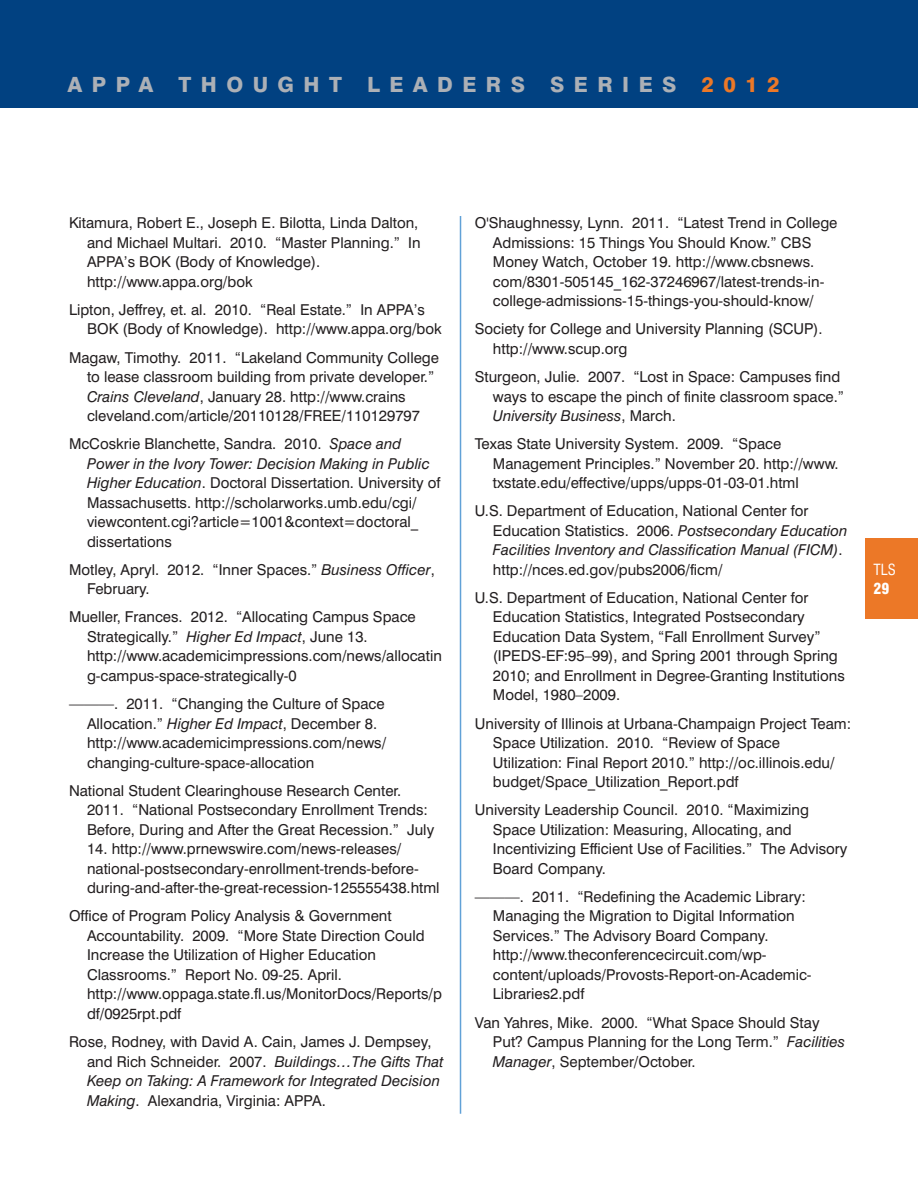
<style>
.page{position:relative;width:918px;height:1188px;background:#fff}
.page>*{position:absolute;margin:0;border:0;box-sizing:border-box;transform-origin:0 0}
.t1{font:800 21px "Swiss 721 BT";letter-spacing:.45em;color:#acb0b6}
.t2{font:15px/19.5px "Swiss 721 BT";color:#231f20}
.t3{font:condensed 15px "Swiss 721 BT";color:#fff}
.t4{font:900 condensed 15px "Swiss 721 BT";color:#fff}
.s1{color:#ec7827}
.s2{font-style:italic}
</style>
<div class="page">
<div style="left:0;top:0;width:918px;height:108px;background:#014181"></div>
<div style="left:866px;top:538px;width:52px;height:81px;background:#ec7827"></div>
<hr style="left:460px;top:216px;width:1px;height:898px;background:#61a1d7">
<h1 class="t1" style="left:68px;top:77px;width:713px">APPA THOUGHT LEADERS SERIES <span class="s1">2012</span></h1>
<p class="t2" style="left:87px;top:215px;width:335px;text-indent:-18px">Kitamura, Robert E., Joseph E. Bilotta, Linda Dalton, and Michael Multari. 2010. “Master Planning.” In APPA’s BOK (Body of Knowledge). http://www.appa.org/bok</p>
<p class="t2" style="left:87px;top:301px;width:356px;text-indent:-18px">Lipton, Jeffrey, et. al. 2010. “Real Estate.” In APPA’s<br>BOK (Body of Knowledge). http://www.appa.org/bok</p>
<p class="t2" style="left:87px;top:349px;width:353px;text-indent:-18px">Magaw, Timothy. 2011. “Lakeland Community College to lease classroom building from private developer.” <span class="s2">Crains Cleveland</span>, January 28. http://www.crains cleveland.com/article/20110128/FREE/110129797</p>
<p class="t2" style="left:87px;top:436px;width:355px;text-indent:-18px">McCoskrie Blanchette, Sandra. 2010. <span class="s2">Space and Power in the Ivory Tower: Decision Making in Public Higher Education</span>. Doctoral Dissertation. University of Massachusetts. http://scholarworks.umb.edu/cgi/ viewcontent.cgi?article=1001&amp;context=doctoral_ dissertations</p>
<p class="t2" style="left:87px;top:561px;width:349px;text-indent:-18px">Motley, Apryl. 2012. “Inner Spaces.” <span class="s2">Business Officer</span>,<br>February.</p>
<p class="t2" style="left:87px;top:609px;width:356px;text-indent:-18px">Mueller, Frances. 2012. “Allocating Campus Space Strategically.” <span class="s2">Higher Ed Impact</span>, June 13. http://www.academicimpressions.com/news/allocatin g-campus-space-strategically-0</p>
<p class="t2" style="left:87px;top:696px;width:301px;text-indent:-18px">———. 2011. “Changing the Culture of Space Allocation.” <span class="s2">Higher Ed Impact</span>, December 8. http://www.academicimpressions.com/news/ changing-culture-space-allocation</p>
<p class="t2" style="left:87px;top:782px;width:349px;text-indent:-18px">National Student Clearinghouse Research Center.<br>2011. “National Postsecondary Enrollment Trends:<br>Before, During and After the Great Recession.” July</p>
<p class="t2" style="left:87px;top:841px;width:354px">14. http://www.prnewswire.com/news-releases/ national-postsecondary-enrollment-trends-before&shy;during-and-after-the-great-recession-125555438.html</p>
<p class="t2" style="left:87px;top:908px;width:356px;text-indent:-18px">Office of Program Policy Analysis &amp; Government Accountability. 2009. “More State Direction Could Increase the Utilization of Higher Education Classrooms.” Report No. 09-25. April. http://www.oppaga.state.fl.us/MonitorDocs/Reports/p df/0925rpt.pdf</p>
<p class="t2" style="left:87px;top:1033px;width:358px;text-indent:-18px">Rose, Rodney, with David A. Cain, James J. Dempsey, and Rich Schneider. 2007. <span class="s2">Buildings…The Gifts That Keep on Taking: A Framework for Integrated Decision Making</span>. Alexandria, Virginia: APPA.</p>
<p class="t2" style="left:475px;top:215px;width:364px;text-align:center">O'Shaughnessy, Lynn. 2011. “Latest Trend in College Admissions: 15 Things You Should Know.” CBS Money Watch, October 19. http://www.cbsnews. com/8301-505145_162-37246967/latest-trends-in&shy;college-admissions-15-things-you-should-know/</p>
<p class="t2" style="left:493px;top:321px;width:331px;text-indent:-18px">Society for College and University Planning (SCUP). http://www.scup.org</p>
<p class="t2" style="left:493px;top:368px;width:353px;text-indent:-18px">Sturgeon, Julie. 2007. “Lost in Space: Campuses find ways to escape the pinch of finite classroom space.”<br><span class="s2">University Business</span>, March.</p>
<p class="t2" style="left:493px;top:436px;width:347px;text-indent:-18px">Texas State University System. 2009. “Space<br>Management Principles.” November 20. http://www. txstate.edu/effective/upps/upps-01-03-01.html</p>
<p class="t2" style="left:493px;top:503px;width:356px;text-indent:-18px">U.S. Department of Education, National Center for Education Statistics. 2006. <span class="s2">Postsecondary Education Facilities Inventory and Classification Manual (FICM)</span>. http://nces.ed.gov/pubs2006/ficm/</p>
<p class="t2" style="left:493px;top:589px;width:353px;text-indent:-18px">U.S. Department of Education, National Center for Education Statistics, Integrated Postsecondary Education Data System, “Fall Enrollment Survey” (IPEDS-EF:95–99), and Spring 2001 through Spring 2010; and Enrollment in Degree-Granting Institutions Model, 1980–2009.</p>
<p class="t2" style="left:493px;top:715px;width:360px;text-indent:-18px">University of Illinois at Urbana-Champaign Project Team:<br>Space Utilization. 2010. “Review of Space Utilization: Final Report 2010.” http://oc.illinois.edu/ budget/Space_Utilization_Report.pdf</p>
<p class="t2" style="left:493px;top:802px;width:356px;text-indent:-18px">University Leadership Council. 2010. “Maximizing Space Utilization: Measuring, Allocating, and Incentivizing Efficient Use of Facilities.” The Advisory Board Company.</p>
<p class="t2" style="left:493px;top:888px;width:320px;text-indent:-18px">———. 2011. “Redefining the Academic Library:<br>Managing the Migration to Digital Information Services.” The Advisory Board Company. http://www.theconferencecircuit.com/wp&shy;content/uploads/Provosts-Report-on-Academic-Libraries2.pdf</p>
<p class="t2" style="left:493px;top:1014px;width:354px;text-indent:-18px">Van Yahres, Mike. 2000. “What Space Should Stay<br>Put? Campus Planning for the Long Term.” <span class="s2">Facilities<br>Manager</span>, September/October.</p>
<p class="t3" style="left:874px;top:564px;width:24px">TLS</p>
<p class="t4" style="left:874px;top:583px;width:18px">29</p>
</div>
